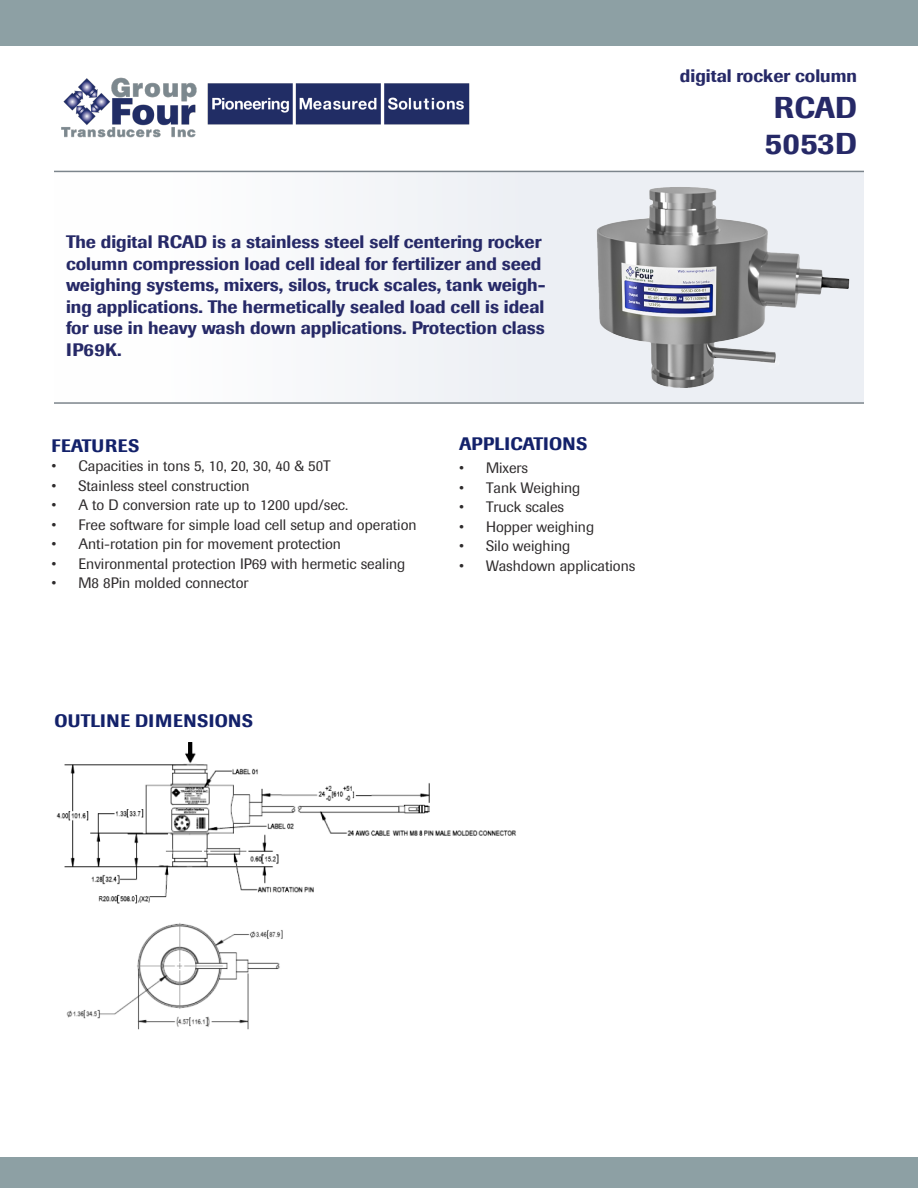
<style>
.page{position:relative;width:918px;height:1188px;background:#fff}
.page>*{position:absolute;margin:0;border:0;box-sizing:border-box;transform-origin:0 0}
.t1{font:500 30px "Imago";color:#262967}
.t2{font:500 18px/21.6px "Imago";color:#262967}
.t3{font:500 18px "Imago";letter-spacing:.02em;color:#13216a}
.t4{font:15px "Imago";color:#2e2b2c}
</style>
<div class="page">
<div style="left:54px;top:171px;width:810px;height:231px;background:#f6f8fa"></div>
<div style="left:0;top:1158px;width:918px;height:30px;background:#8da0a4"></div>
<div style="left:0;top:0;width:918px;height:45px;background:#8da0a4"></div>
<img style="left:61px;top:77px;width:409px;height:61px">
<hr style="left:54px;top:402px;width:810px;height:2px;background:#7c858c">
<hr style="left:54px;top:171px;width:810px;height:1px;background:#7c858c">
<img style="left:56px;top:742px;width:460px;height:162px">
<img style="left:66px;top:923px;width:217px;height:107px">
<img style="left:570px;top:170px;width:294px;height:234px">
<p class="t2" style="left:66px;top:231px;width:481px">The digital RCAD is a stainless steel self centering rocker column compression load cell ideal for fertilizer and seed weighing systems, mixers, silos, truck scales, tank weigh&shy;ing applications. The hermetically sealed load cell is ideal for use in heavy wash down applications. Protection class IP69K.</p>
<p class="t3" style="left:51px;top:435px;width:89px">FEATURES</p>
<p class="t4" style="left:51px;top:457px;width:281px">• Capacities in tons 5, 10, 20, 30, 40 &amp; 50T</p>
<p class="t4" style="left:51px;top:477px;width:200px">• Stainless steel construction</p>
<p class="t4" style="left:51px;top:496px;width:298px">• A to D conversion rate up to 1200 upd/sec.</p>
<p class="t4" style="left:51px;top:516px;width:367px">• Free software for simple load cell setup and operation</p>
<p class="t4" style="left:51px;top:535px;width:291px">• Anti-rotation pin for movement protection</p>
<p class="t4" style="left:51px;top:555px;width:355px">• Environmental protection IP69 with hermetic sealing</p>
<p class="t4" style="left:51px;top:574px;width:199px">• M8 8Pin molded connector</p>
<p class="t3" style="left:459px;top:433px;width:130px">APPLICATIONS</p>
<p class="t4" style="left:459px;top:459px;width:71px">• Mixers</p>
<p class="t4" style="left:459px;top:479px;width:123px">• Tank Weighing</p>
<p class="t4" style="left:459px;top:498px;width:107px">• Truck scales</p>
<p class="t4" style="left:459px;top:518px;width:137px">• Hopper weighing</p>
<p class="t4" style="left:459px;top:537px;width:113px">• Silo weighing</p>
<p class="t4" style="left:459px;top:557px;width:178px">• Washdown applications</p>
<p class="t2" style="left:680px;top:65px;width:178px">digital rocker column</p>
<p class="t1" style="left:774px;top:89px;width:85px">RCAD</p>
<p class="t1" style="left:764px;top:125px;width:94px">5053D</p>
<p class="t3" style="left:54px;top:709px;width:200px">OUTLINE DIMENSIONS</p>
</div>
